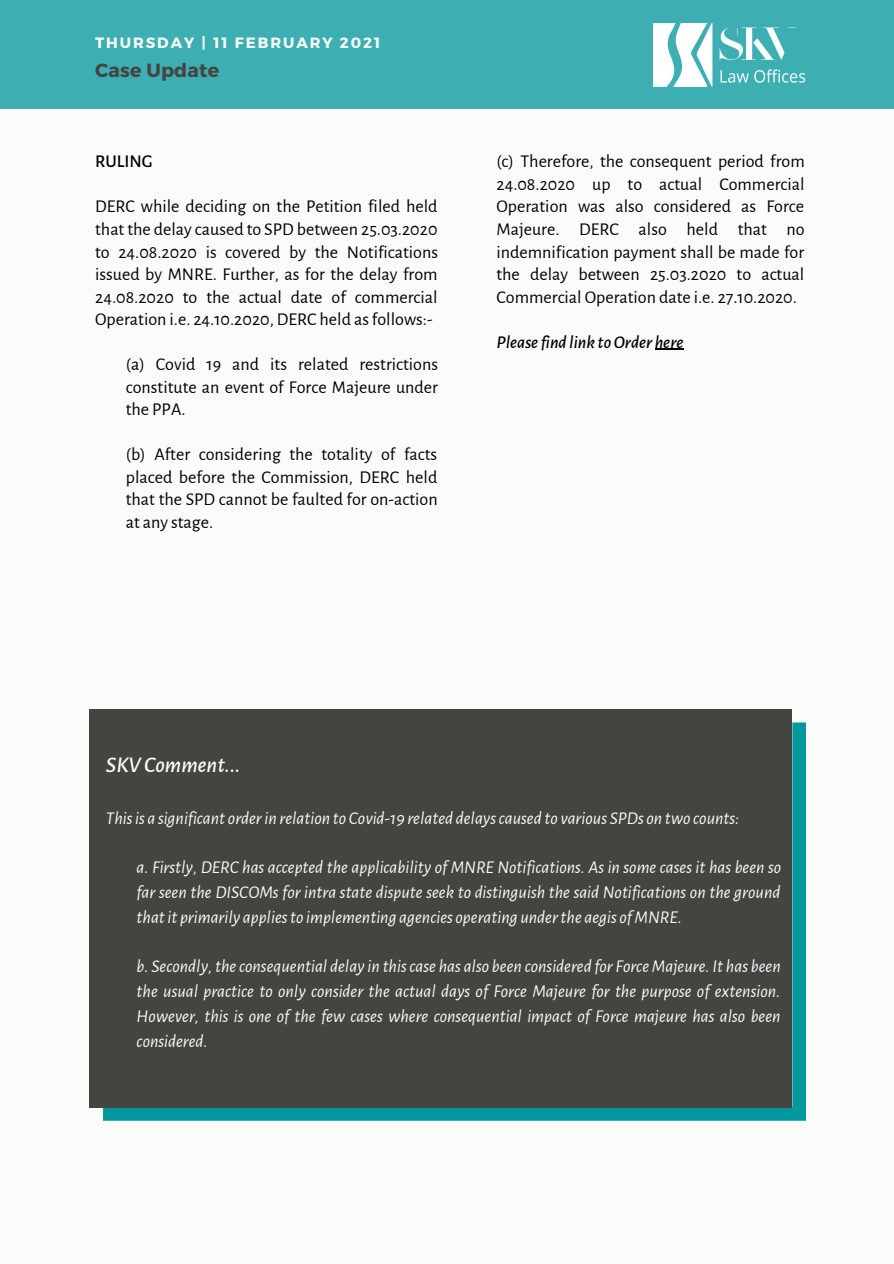
<style>
.page{position:relative;width:894px;height:1264px;background:#fff}
.page>*{position:absolute;margin:0;border:0;box-sizing:border-box;transform-origin:0 0}
.t1{font:italic 500 22.5px "Alegreya Sans";color:#fbfbf9}
.t2{font:700 19.05px "Montserrat";letter-spacing:.01em;color:#444440}
.t3{font:18px/22.5px "Alegreya Sans";color:#000;text-align:justify}
.t4{font:italic 18px/24.8px "Alegreya Sans";color:#fbfbf9;text-align:justify}
.t5{font:italic 500 18px "Alegreya Sans";color:#000}
.t6{font:500 18px "Alegreya Sans";color:#000}
.t7{font:700 14.85px "Montserrat";letter-spacing:.13em;color:#fbfbf9}
</style>
<div class="page">
<div style="left:0;top:0;width:893px;height:1263px;background:#fbfbf9"></div>
<svg style="left:103px;top:722px;width:702px;height:398px;background:#08949a"></svg>
<div style="left:89px;top:709px;width:703px;height:398px;background:#444440"></div>
<div style="left:0;top:0;width:893px;height:109px;background:#3dafb3"></div>
<svg style="left:655px;top:349px;width:28px;height:1px"></svg>
<img style="left:653px;top:23px;width:152px;height:63px">
<p class="t7" style="left:95px;top:33px;width:286px">THURSDAY | 11 FEBRUARY 2021</p>
<p class="t2" style="left:95px;top:58px;width:125px">Case Update</p>
<p class="t6" style="left:95px;top:153px;width:59px">RULING</p>
<p class="t3" style="left:95px;top:196px;width:344px">DERC while deciding on the Petition filed held that the delay caused to SPD between 25.03.2020 to 24.08.2020 is covered by the Notifications issued by MNRE. Further, as for the delay from 24.08.2020 to the actual date of commercial Operation i.e. 24.10.2020, DERC held as follows:-</p>
<p class="t3" style="left:126px;top:353px;width:314px">(a) Covid 19 and its related restrictions constitute an event of Force Majeure under the PPA.</p>
<p class="t3" style="left:126px;top:443px;width:313px">(b) After considering the totality of facts placed before the Commission, DERC held that the SPD cannot be faulted for on-action at any stage.</p>
<p class="t3" style="left:496px;top:151px;width:310px">(c) Therefore, the consequent period from 24.08.2020 up to actual Commercial Operation was also considered as Force Majeure. DERC also held that no indemnification payment shall be made for the delay between 25.03.2020 to actual Commercial Operation date i.e. 27.10.2020.</p>
<p class="t5" style="left:496px;top:333px;width:188px">Pleasefind link toOrder here</p>
<p class="t1" style="left:106px;top:753px;width:136px">SKV Comment...</p>
<p class="t4" style="left:106px;top:805px;width:634px">Thisis a significant orderin relation to Covid-19 related delayscaused to various SPDs on two counts:</p>
<p class="t4" style="left:136px;top:855px;width:646px">a. Firstly, DERC has accepted the applicability of MNRE Notifications. As in some cases it has been so far seen the DISCOMs for intra state dispute seek to distinguish the said Notifications on the ground thatit primarily appliesto implementing agencies operating underthe aegis ofMNRE.</p>
<p class="t4" style="left:136px;top:954px;width:645px">b. Secondly,theconsequential delay in thiscase has also been considered for Force Majeure. It has been the usual practice to only consider the actual days of Force Majeure for the purpose of extension.<br>However, this is one of the few cases where consequential impact of Force majeure has also been considered.</p>
</div>
